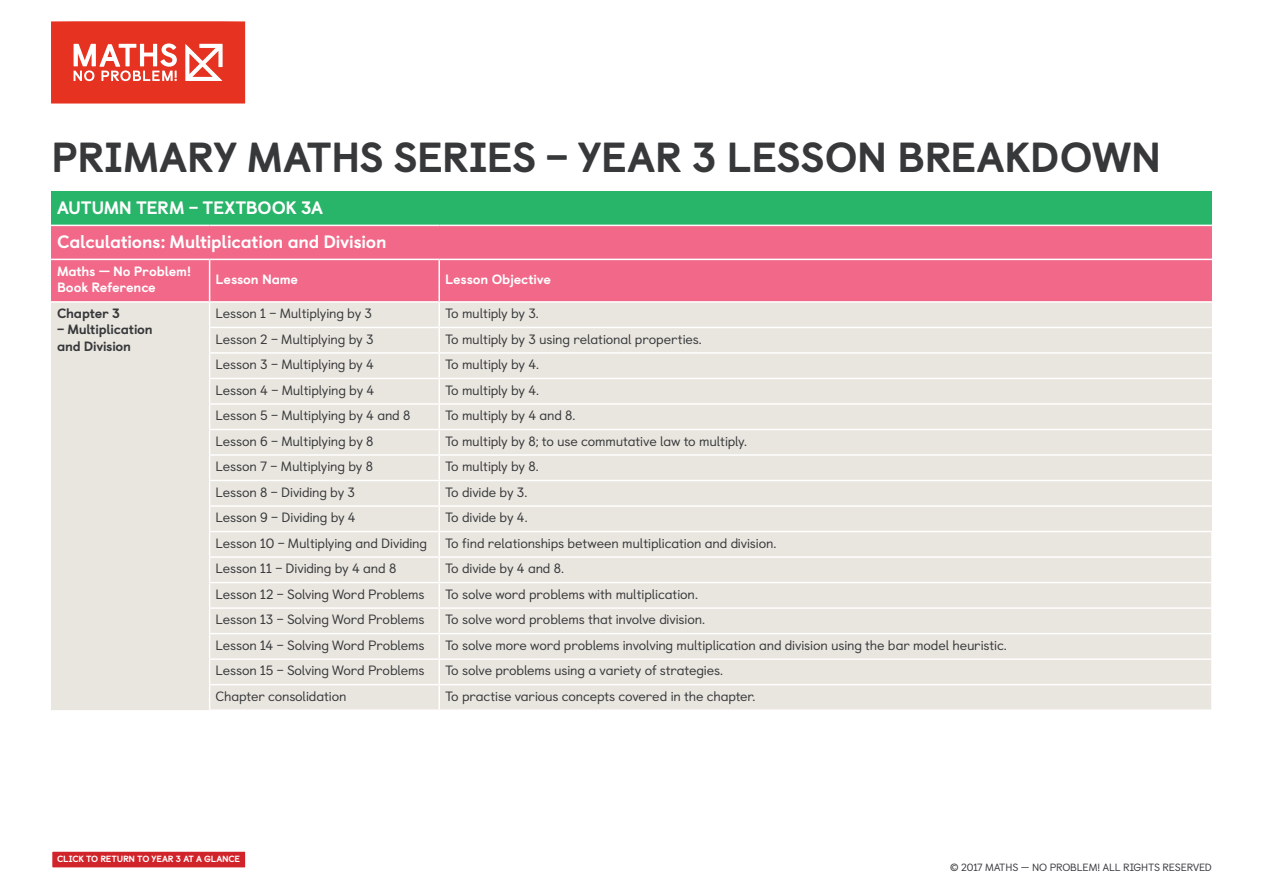
<style>
.page{position:relative;width:1263px;height:893px;background:#fff}
.page>*{position:absolute;margin:0;border:0;box-sizing:border-box;transform-origin:0 0}
.t1{font:800 42px "Castledown";letter-spacing:-.01em;color:#36383a}
.t2{font:800 18px/34.5px "Castledown";letter-spacing:-.015em;color:#fff}
.t3{font:13.5px "Castledown";letter-spacing:-.015em;color:#36383a}
.t4{font:800 13.5px/16.2px "Castledown";letter-spacing:-.01em;color:#fff}
.t5{font:800 13.5px/16.2px "Castledown";letter-spacing:-.015em;color:#36383a}
.t6{font:10.5px "Castledown";letter-spacing:-.015em;color:#36383a}
.t7{font:800 9px "Castledown";letter-spacing:-.02em;color:#fff}
</style>
<div class="page">
<svg style="left:51px;top:21px;width:194px;height:83px;background:#e95243"></svg>
<div style="left:52px;top:851px;width:194px;height:17px;background:#d1232a"></div>
<div style="left:51px;top:850px;width:195px;height:19px;border:1px solid #fff"></div>
<div style="left:51px;top:191px;width:1161px;height:34px;background:#28b469"></div>
<div style="left:51px;top:226px;width:1161px;height:75px;background:#f16889"></div>
<div style="left:51px;top:303px;width:1161px;height:407px;background:#e9e5df"></div>
<hr style="left:210px;top:259px;width:229px;height:1px;background:#fff">
<hr style="left:439px;top:259px;width:773px;height:1px;background:#fff">
<hr style="left:438px;top:260px;width:2px;height:41px;background:#fff">
<hr style="left:438px;top:303px;width:2px;height:24px;background:#fff">
<hr style="left:439px;top:327px;width:773px;height:1px;background:#fff">
<hr style="left:209px;top:327px;width:230px;height:1px;background:#fff">
<hr style="left:438px;top:328px;width:2px;height:24px;background:#fff">
<hr style="left:209px;top:352px;width:230px;height:2px;background:#fff">
<hr style="left:439px;top:352px;width:773px;height:2px;background:#fff">
<hr style="left:438px;top:354px;width:2px;height:24px;background:#fff">
<hr style="left:209px;top:378px;width:230px;height:1px;background:#fff">
<hr style="left:439px;top:378px;width:773px;height:1px;background:#fff">
<hr style="left:438px;top:379px;width:2px;height:24px;background:#fff">
<hr style="left:209px;top:403px;width:230px;height:2px;background:#fff">
<hr style="left:439px;top:403px;width:773px;height:2px;background:#fff">
<hr style="left:438px;top:405px;width:2px;height:24px;background:#fff">
<hr style="left:438px;top:430px;width:2px;height:24px;background:#fff">
<hr style="left:438px;top:456px;width:2px;height:24px;background:#fff">
<hr style="left:438px;top:481px;width:2px;height:24px;background:#fff">
<hr style="left:438px;top:507px;width:2px;height:24px;background:#fff">
<hr style="left:438px;top:532px;width:2px;height:24px;background:#fff">
<hr style="left:438px;top:558px;width:2px;height:24px;background:#fff">
<hr style="left:438px;top:583px;width:2px;height:24px;background:#fff">
<hr style="left:438px;top:609px;width:2px;height:24px;background:#fff">
<hr style="left:438px;top:634px;width:2px;height:24px;background:#fff">
<hr style="left:438px;top:660px;width:2px;height:24px;background:#fff">
<hr style="left:438px;top:685px;width:2px;height:24px;background:#fff">
<hr style="left:51px;top:259px;width:159px;height:1px;background:#fff">
<hr style="left:209px;top:260px;width:1px;height:41px;background:#fff">
<hr style="left:209px;top:454px;width:230px;height:2px;background:#fff">
<hr style="left:439px;top:454px;width:773px;height:2px;background:#fff">
<hr style="left:209px;top:480px;width:230px;height:1px;background:#fff">
<hr style="left:439px;top:480px;width:773px;height:1px;background:#fff">
<hr style="left:209px;top:505px;width:230px;height:2px;background:#fff">
<hr style="left:439px;top:505px;width:773px;height:2px;background:#fff">
<hr style="left:209px;top:429px;width:230px;height:1px;background:#fff">
<hr style="left:439px;top:429px;width:773px;height:1px;background:#fff">
<hr style="left:209px;top:531px;width:230px;height:1px;background:#fff">
<hr style="left:439px;top:531px;width:774px;height:1px;background:#fff">
<hr style="left:1211px;top:532px;width:2px;height:24px;background:#fff">
<hr style="left:1211px;top:558px;width:2px;height:24px;background:#fff">
<hr style="left:1211px;top:583px;width:2px;height:24px;background:#fff">
<hr style="left:1211px;top:609px;width:2px;height:24px;background:#fff">
<hr style="left:1211px;top:634px;width:2px;height:24px;background:#fff">
<hr style="left:1211px;top:660px;width:2px;height:24px;background:#fff">
<svg style="left:209px;top:303px;width:1px;height:406px"></svg>
<hr style="left:1211px;top:685px;width:2px;height:24px;background:#fff">
<hr style="left:209px;top:709px;width:230px;height:2px;background:#fff">
<hr style="left:439px;top:709px;width:774px;height:2px;background:#fff">
<hr style="left:209px;top:582px;width:230px;height:1px;background:#fff">
<hr style="left:439px;top:582px;width:774px;height:1px;background:#fff">
<hr style="left:209px;top:607px;width:230px;height:2px;background:#fff">
<hr style="left:439px;top:607px;width:774px;height:2px;background:#fff">
<hr style="left:209px;top:633px;width:230px;height:1px;background:#fff">
<hr style="left:439px;top:633px;width:774px;height:1px;background:#fff">
<hr style="left:209px;top:658px;width:230px;height:2px;background:#fff">
<hr style="left:439px;top:658px;width:774px;height:2px;background:#fff">
<hr style="left:209px;top:684px;width:230px;height:1px;background:#fff">
<hr style="left:439px;top:684px;width:774px;height:1px;background:#fff">
<hr style="left:209px;top:556px;width:230px;height:2px;background:#fff">
<hr style="left:439px;top:556px;width:774px;height:2px;background:#fff">
<h1 class="t1" style="left:51px;top:123px;width:1112px">PRIMARY MATHS SERIES – YEAR 3 LESSON BREAKDOWN</h1>
<h2 class="t2" style="left:57px;top:189px;width:331px">AUTUMN TERM – TEXTBOOK 3A<br>Calculations: Multiplication and Division</h2>
<p class="t4" style="left:57px;top:262px;width:136px">Maths — No Problem!<br>Book Reference</p>
<p class="t4" style="left:216px;top:270px;width:84px">Lesson Name</p>
<p class="t4" style="left:445px;top:270px;width:107px">Lesson Objective</p>
<p class="t5" style="left:57px;top:304px;width:64px">Chapter 3</p>
<p class="t5" style="left:57px;top:321px;width:97px">– Multiplication and Division</p>
<p class="t3" style="left:216px;top:303px;width:158px">Lesson 1 – Multiplying by 3</p>
<p class="t3" style="left:445px;top:303px;width:95px">To multiply by 3.</p>
<p class="t3" style="left:216px;top:328px;width:159px">Lesson 2 – Multiplying by 3</p>
<p class="t3" style="left:445px;top:328px;width:258px">To multiply by 3 using relational properties.</p>
<p class="t3" style="left:216px;top:354px;width:160px">Lesson 3 – Multiplying by 4</p>
<p class="t3" style="left:445px;top:354px;width:95px">To multiply by 4.</p>
<p class="t3" style="left:216px;top:379px;width:160px">Lesson 4 – Multiplying by 4</p>
<p class="t3" style="left:445px;top:379px;width:95px">To multiply by 4.</p>
<p class="t3" style="left:216px;top:405px;width:196px">Lesson 5 – Multiplying by 4 and 8</p>
<p class="t3" style="left:445px;top:405px;width:132px">To multiply by 4 and 8.</p>
<p class="t3" style="left:216px;top:430px;width:159px">Lesson 6 – Multiplying by 8</p>
<p class="t3" style="left:445px;top:430px;width:303px">To multiply by 8; to use commutative law to multiply.</p>
<p class="t3" style="left:216px;top:456px;width:159px">Lesson 7 – Multiplying by 8</p>
<p class="t3" style="left:445px;top:456px;width:95px">To multiply by 8.</p>
<p class="t3" style="left:216px;top:481px;width:141px">Lesson 8 – Dividing by 3</p>
<p class="t3" style="left:445px;top:481px;width:84px">To divide by 3.</p>
<p class="t3" style="left:216px;top:507px;width:142px">Lesson 9 – Dividing by 4</p>
<p class="t3" style="left:445px;top:507px;width:84px">To divide by 4.</p>
<p class="t3" style="left:216px;top:532px;width:213px">Lesson 10 – Multiplying and Dividing</p>
<p class="t3" style="left:445px;top:532px;width:333px">To find relationships between multiplication and division.</p>
<p class="t3" style="left:216px;top:558px;width:182px">Lesson 11 – Dividing by 4 and 8</p>
<p class="t3" style="left:445px;top:558px;width:120px">To divide by 4 and 8.</p>
<p class="t3" style="left:216px;top:583px;width:211px">Lesson 12 – Solving Word Problems</p>
<p class="t3" style="left:445px;top:583px;width:254px">To solve word problems with multiplication.</p>
<p class="t3" style="left:216px;top:609px;width:210px">Lesson 13 – Solving Word Problems</p>
<p class="t3" style="left:445px;top:609px;width:261px">To solve word problems that involve division.</p>
<p class="t3" style="left:216px;top:634px;width:210px">Lesson 14 – Solving Word Problems</p>
<p class="t3" style="left:445px;top:634px;width:563px">To solve more word problems involving multiplication and division using the bar model heuristic.</p>
<p class="t3" style="left:216px;top:660px;width:210px">Lesson 15 – Solving Word Problems</p>
<p class="t3" style="left:445px;top:660px;width:279px">To solve problems using a variety of strategies.</p>
<p class="t3" style="left:216px;top:686px;width:133px">Chapter consolidation</p>
<p class="t3" style="left:445px;top:686px;width:312px">To practise various concepts covered in the chapter.</p>
<p class="t7" style="left:57px;top:852px;width:185px">CLICK TO RETURN TO YEAR 3 AT A GLANCE</p>
<p class="t6" style="left:950px;top:859px;width:263px">© 2017 MATHS – NO PROBLEM! ALL RIGHTS RESERVED</p>
</div>
